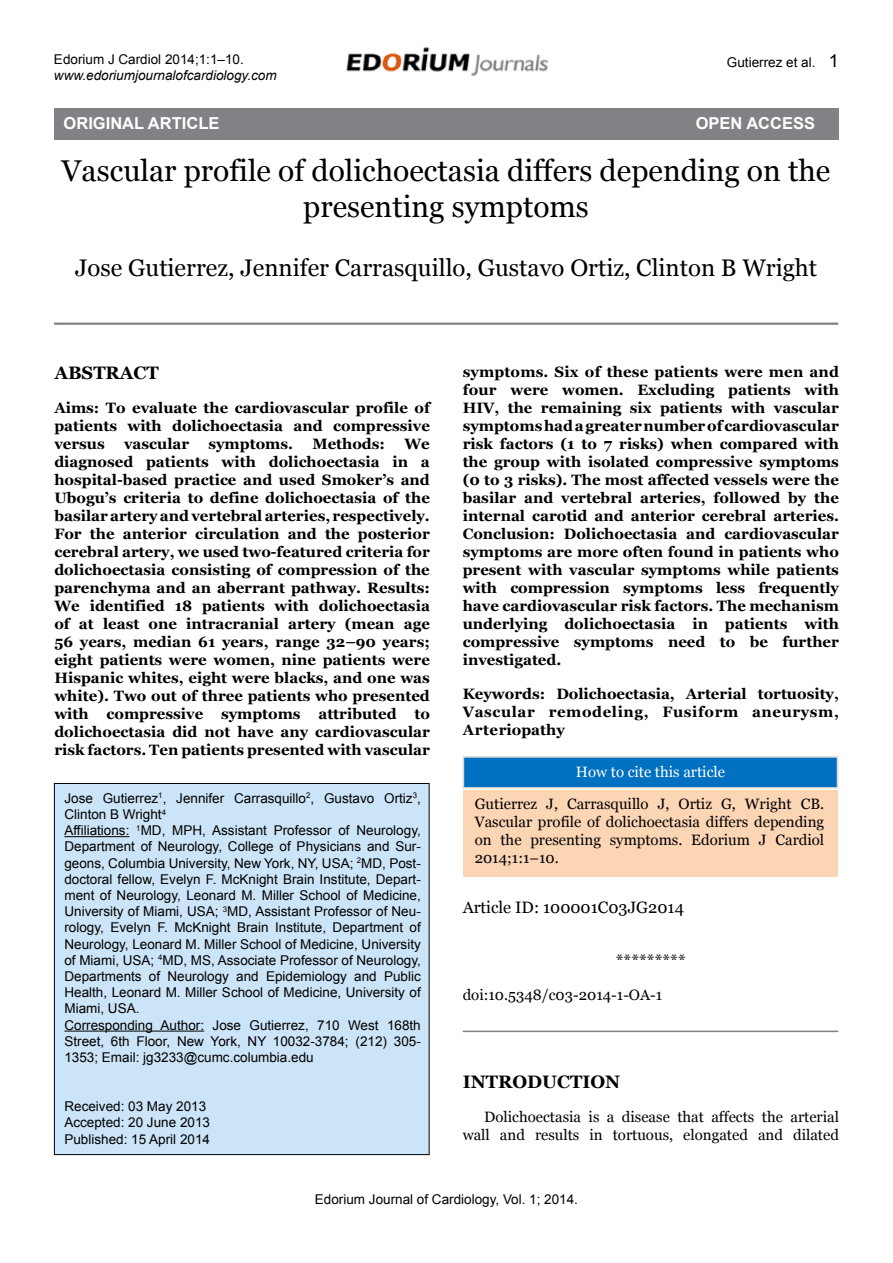
<style>
.page{position:relative;width:893px;height:1263px;background:#fff}
.page>*{position:absolute;margin:0;border:0;box-sizing:border-box;transform-origin:0 0}
.t1{font:30px/36px "Georgia";color:#000;text-align:center}
.t2{font:24px "Georgia";color:#000}
.t3{font:700 18px "Georgia";color:#000}
.t4{font:16.5px "Georgia";color:#000}
.t5{font:700 16.5px "Arial";color:#fff}
.t6{font:700 15px/18px "Georgia";color:#000;text-align:justify}
.t7{font:15px/18px "Georgia";color:#000;text-align:justify}
.t8{font:15px "Georgia";color:#fff}
.t9{font:13.5px/16.2px "Arial";color:#000}
.t10{font:italic 13.5px "Arial";color:#000}
.s1{font-size:18px}
</style>
<div class="page">
<div style="left:54px;top:108px;width:784px;height:32px;background:#808285"></div>
<hr style="left:54px;top:323px;width:784px;height:2px;background:#808285">
<img style="left:346px;top:47px;width:202px;height:29px">
<div style="left:54px;top:783px;width:375px;height:371px;background:#cce4f7"></div>
<div style="left:54px;top:783px;width:376px;height:372px;border:1px solid #000"></div>
<hr style="left:64px;top:836px;width:65px;height:1px;background:#000">
<hr style="left:64px;top:1030px;width:140px;height:1px;background:#000">
<div style="left:463px;top:790px;width:375px;height:86px;background:#fcd5b5"></div>
<div style="left:463px;top:756px;width:375px;height:32px;background:#0070c0;border:2px solid #d9d9d9"></div>
<hr style="left:463px;top:1031px;width:375px;height:1px;background:#808285">
<p class="t9" style="left:54px;top:51px;width:191px">Edorium J Cardiol 2014;1:1–10.</p>
<p class="t10" style="left:54px;top:67px;width:224px">www.edoriumjournalofcardiology.com</p>
<p class="t9" style="left:727px;top:54px;width:114px">Gutierrez et al. <span class="s1">1</span></p>
<p class="t5" style="left:64px;top:112px;width:157px">ORIGINAL ARTICLE</p>
<p class="t5" style="left:696px;top:112px;width:64px">OPEN ACCE</p>
<p class="t5" style="left:793px;top:112px;width:24px">SS</p>
<h1 class="t1" style="left:62px;top:152px;width:770px">Vascular profile of dolichoectasia differs depending on the presenting symptoms</h1>
<h2 class="t2" style="left:75px;top:254px;width:744px">Jose Gutierrez, Jennifer Carrasquillo, Gustavo Ortiz, Clinton B Wright</h2>
<p class="t3" style="left:54px;top:362px;width:106px">Abstract</p>
<p class="t6" style="left:54px;top:399px;width:377px">Aims: To evaluate the cardiovascular profile of patients with dolichoectasia and compressive versus</p>
<p class="t6" style="left:124px;top:435px;width:67px">vascular</p>
<p class="t6" style="left:208px;top:435px;width:86px">symptoms.</p>
<p class="t6" style="left:312px;top:435px;width:74px">Methods:</p>
<p class="t6" style="left:54px;top:435px;width:377px;text-indent:350px">We diagnosed patients with dolichoectasia in a hospital-based practice and used Smoker’s and Ubogu’s criteria to define dolichoectasia of the basilar artery and vertebral arteries, respectively.<br>For the anterior circulation and the posterior cerebral artery, we used two-featured criteria for dolichoectasia consisting of compression of the parenchyma and an aberrant pathway. Results:<br>We identified 18 patients with dolichoectasia of at least one intracranial artery (mean age 56 years, median 61 years, range 32–90 years; eight patients were women, nine patients were Hispanic whites, eight were blacks, and one was white). Two out of three patients who presented with compressive symptoms attributed to dolichoectasia did not have any cardiovascular risk factors. Ten patients presented with vascular</p>
<p class="t9" style="left:64px;top:790px;width:358px">Jose Gutierrez<sup>1</sup>, Jennifer Carrasquillo<sup>2</sup>, Gustavo Ortiz<sup>3</sup>, Clinton B Wright<sup>4<br></sup>Affiliations: <sup>1</sup>MD, MPH, Assistant Professor of Neurology, Department of Neurology, College of Physicians and Sur&shy;geons, Columbia University, New York, NY, USA; <sup>2</sup>MD, Post&shy;doctoral fellow, Evelyn F. McKnight Brain Institute, Depart&shy;ment of Neurology, Leonard M. Miller School of Medicine, University of Miami, USA; <sup>3</sup>MD, Assistant Professor of Neu&shy;rology, Evelyn F. McKnight Brain Institute, Department of Neurology, Leonard M. Miller School of Medicine, University of Miami, USA; <sup>4</sup>MD, MS, Associate Professor of Neurology, Departments of Neurology and Epidemiology and Public Health, Leonard M. Miller School of Medicine, University of Miami, USA.<br>Corresponding Author: Jose Gutierrez, 710 West 168th Street, 6th Floor, New York, NY 10032-3784; (212) 305- 1353; Email: jg3233@cumc.columbia.edu</p>
<p class="t9" style="left:64px;top:1098px;width:147px">Received: 03 May 2013<br>Accepted: 20 June 2013<br>Published: 15 April 2014</p>
<p class="t6" style="left:463px;top:362px;width:378px">symptoms. Six of these patients were men and four were women. Excluding patients with HIV, the remaining six patients with vascular symptoms had a greater number of cardiovascular risk factors (1 to 7 risks) when compared with the group with isolated compressive symptoms (0 to 3 risks). The most affected vessels were the basilar and vertebral arteries, followed by the internal carotid and anterior cerebral arteries.<br>Conclusion: Dolichoectasia and cardiovascular symptoms are more often found in patients who present with vascular symptoms while patients with compression symptoms less frequently have cardiovascular risk factors. The mechanism underlying dolichoectasia in patients with compressive symptoms need to be further investigated.</p>
<p class="t6" style="left:463px;top:685px;width:378px">Keywords: Dolichoectasia, Arterial tortuosity, Vascular remodeling, Fusiform aneurysm, Arteriopathy</p>
<p class="t8" style="left:576px;top:763px;width:151px">How to cite this article</p>
<p class="t7" style="left:475px;top:795px;width:351px">Gutierrez J, Carrasquillo J, Ortiz G, Wright CB.<br>Vascular profile of dolichoectasia differs depending on the presenting symptoms. Edorium J Cardiol 2014;1:1–10.</p>
<p class="t4" style="left:463px;top:898px;width:223px">Article ID: 100001C03JG2014</p>
<p class="t4" style="left:616px;top:950px;width:72px">*********</p>
<p class="t7" style="left:463px;top:986px;width:201px">doi:10.5348/c03-2014-1-OA-1</p>
<p class="t3" style="left:463px;top:1071px;width:159px">Introduction</p>
<p class="t7" style="left:463px;top:1108px;width:378px;text-align:right">Dolichoectasia is a disease that affects the arterial wall and results in tortuous, elongated and dilated</p>
<p class="t9" style="left:315px;top:1191px;width:265px">Edorium Journal of Cardiology, Vol. 1; 2014.</p>
</div>
